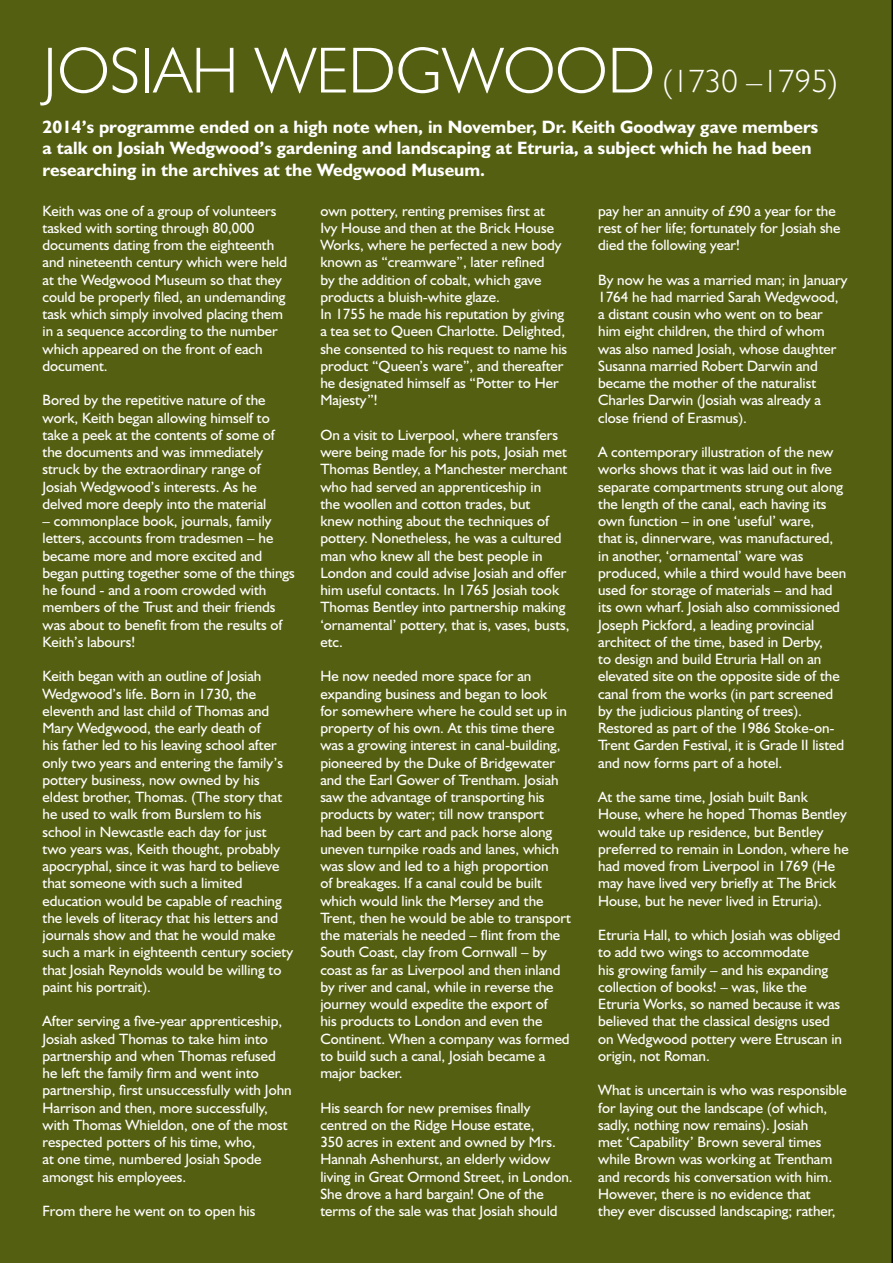
<style>
.page{position:relative;width:893px;height:1263px;background:#555f12}
.page>*{position:absolute;margin:0;border:0;box-sizing:border-box;transform-origin:0 0}
.t1{font:300 65.4px "Humanist 521 BT";color:#fff}
.t2{font:700 18px/21.6px "Humanist 521 BT";color:#fff}
.t3{font:15px/17.2px "Humanist 521 BT";color:#fff}
.s1{font-size:32.4px}
</style>
<div class="page">
<h1 class="t1" style="left:43px;top:30px;width:796px">JOSIAH WEDGWOOD <span class="s1">(1730 –1795)</span></h1>
<p class="t2" style="left:43px;top:115px;width:777px">2014’s programme ended on a high note when, in November, Dr. Keith Goodway gave members a talk on Josiah Wedgwood’s gardening and landscaping at Etruria, a subject which he had been researching in the archives at the Wedgwood Museum.</p>
<p class="t3" style="left:43px;top:202px;width:246px">Keith was one of a group of volunteers tasked with sorting through 80,000 documents dating from the eighteenth and nineteenth century which were held at the Wedgwood Museum so that they could be properly filed, an undemanding task which simply involved placing them in a sequence according to the number which appeared on the front of each document.</p>
<p class="t3" style="left:43px;top:391px;width:234px">Bored by the repetitive nature of the work, Keith began allowing himself to take a peek at the contents of some of the documents and was immediately struck by the extraordinary range of Josiah Wedgwood’s interests. As he delved more deeply into the material</p>
<p class="t3" style="left:43px;top:512px;width:254px">– commonplace book, journals, family letters, accounts from tradesmen – he became more and more excited and began putting together some of the things he found - and a room crowded with members of the Trust and their friends was about to benefit from the results of Keith’s labours!</p>
<p class="t3" style="left:43px;top:667px;width:252px">Keith began with an outline of Josiah Wedgwood’s life. Born in 1730, the eleventh and last child of Thomas and Mary Wedgwood, the early death of<br>his father led to his leaving school after only two years and entering the family’s pottery business, now owned by his eldest brother, Thomas. (The story that he used to walk from Burslem to his school in Newcastle each day for just two years was, Keith thought, probably apocryphal, since it was hard to believe that someone with such a limited education would be capable of reaching the levels of literacy that his letters and journals show and that he would make such a mark in eighteenth century society that Josiah Reynolds would be willing to paint his portrait).</p>
<p class="t3" style="left:43px;top:1012px;width:251px">After serving a five-year apprenticeship, Josiah asked Thomas to take him into partnership and when Thomas refused he left the family firm and went into partnership, first unsuccessfully with John Harrison and then, more successfully, with Thomas Whieldon, one of the most respected potters of his time, who,<br>at one time, numbered Josiah Spode amongst his employees.</p>
<p class="t3" style="left:43px;top:1202px;width:214px">From there he went on to open his</p>
<p class="t3" style="left:320px;top:202px;width:248px">own pottery, renting premises first at<br>Ivy House and then at the Brick House Works, where he perfected a new body known as “creamware”, later refined<br>by the addition of cobalt, which gave products a bluish-white glaze.<br>In 1755 he made his reputation by giving a tea set to Queen Charlotte. Delighted, she consented to his request to name his product “Queen’s ware”, and thereafter he designated himself as “Potter to Her Majesty”!</p>
<p class="t3" style="left:320px;top:426px;width:251px">On a visit to Liverpool, where transfers were being made for his pots, Josiah met Thomas Bentley, a Manchester merchant who had served an apprenticeship in<br>the woollen and cotton trades, but<br>knew nothing about the techniques of pottery. Nonetheless, he was a cultured man who knew all the best people in London and could advise Josiah and offer him useful contacts. In 1765 Josiah took Thomas Bentley into partnership making ‘ornamental’ pottery, that is, vases, busts, etc.</p>
<p class="t3" style="left:320px;top:667px;width:252px">He now needed more space for an expanding business and began to look<br>for somewhere where he could set up in property of his own. At this time there was a growing interest in canal-building, pioneered by the Duke of Bridgewater and the Earl Gower of Trentham. Josiah saw the advantage of transporting his products by water; till now transport<br>had been by cart and pack horse along uneven turnpike roads and lanes, which was slow and led to a high proportion<br>of breakages. If a canal could be built which would link the Mersey and the Trent, then he would be able to transport the materials he needed – flint from the South Coast, clay from Cornwall – by coast as far as Liverpool and then inland by river and canal, while in reverse the journey would expedite the export of<br>his products to London and even the Continent. When a company was formed to build such a canal, Josiah became a major backer.</p>
<p class="t3" style="left:320px;top:1099px;width:254px">His search for new premises finally centred on the Ridge House estate,<br>350 acres in extent and owned by Mrs.<br>Hannah Ashenhurst, an elderly widow living in Great Ormond Street, in London.<br>She drove a hard bargain! One of the terms of the sale was that Josiah should</p>
<p class="t3" style="left:598px;top:202px;width:244px">pay her an annuity of £90 a year for the rest of her life; fortunately for Josiah she died the following year!</p>
<p class="t3" style="left:598px;top:271px;width:251px">By now he was a married man; in January 1764 he had married Sarah Wedgwood, a distant cousin who went on to bear him eight children, the third of whom was also named Josiah, whose daughter Susanna married Robert Darwin and became the mother of the naturalist Charles Darwin (Josiah was already a close friend of Erasmus).</p>
<p class="t3" style="left:598px;top:443px;width:250px">A contemporary illustration of the new works shows that it was laid out in five separate compartments strung out along the length of the canal, each having its own function – in one ‘useful’ ware,<br>that is, dinnerware, was manufactured, in another, ‘ornamental’ ware was produced, while a third would have been used for storage of materials – and had its own wharf. Josiah also commissioned Joseph Pickford, a leading provincial architect of the time, based in Derby,<br>to design and build Etruria Hall on an elevated site on the opposite side of the canal from the works (in part screened by the judicious planting of trees).<br>Restored as part of the 1986 Stoke-on-Trent Garden Festival, it is Grade II listed and now forms part of a hotel.</p>
<p class="t3" style="left:598px;top:788px;width:252px">At the same time, Josiah built Bank House, where he hoped Thomas Bentley would take up residence, but Bentley preferred to remain in London, where he had moved from Liverpool in 1769 (He may have lived very briefly at The Brick House, but he never lived in Etruria).</p>
<p class="t3" style="left:598px;top:926px;width:245px">Etruria Hall, to which Josiah was obliged to add two wings to accommodate<br>his growing family – and his expanding collection of books! – was, like the Etruria Works, so named because it was believed that the classical designs used on Wedgwood pottery were Etruscan in origin, not Roman.</p>
<p class="t3" style="left:598px;top:1081px;width:250px">What is uncertain is who was responsible for laying out the landscape (of which, sadly, nothing now remains). Josiah<br>met ‘Capability’ Brown several times while Brown was working at Trentham and records his conversation with him.<br>However, there is no evidence that<br>they ever discussed landscaping; rather,</p>
</div>
